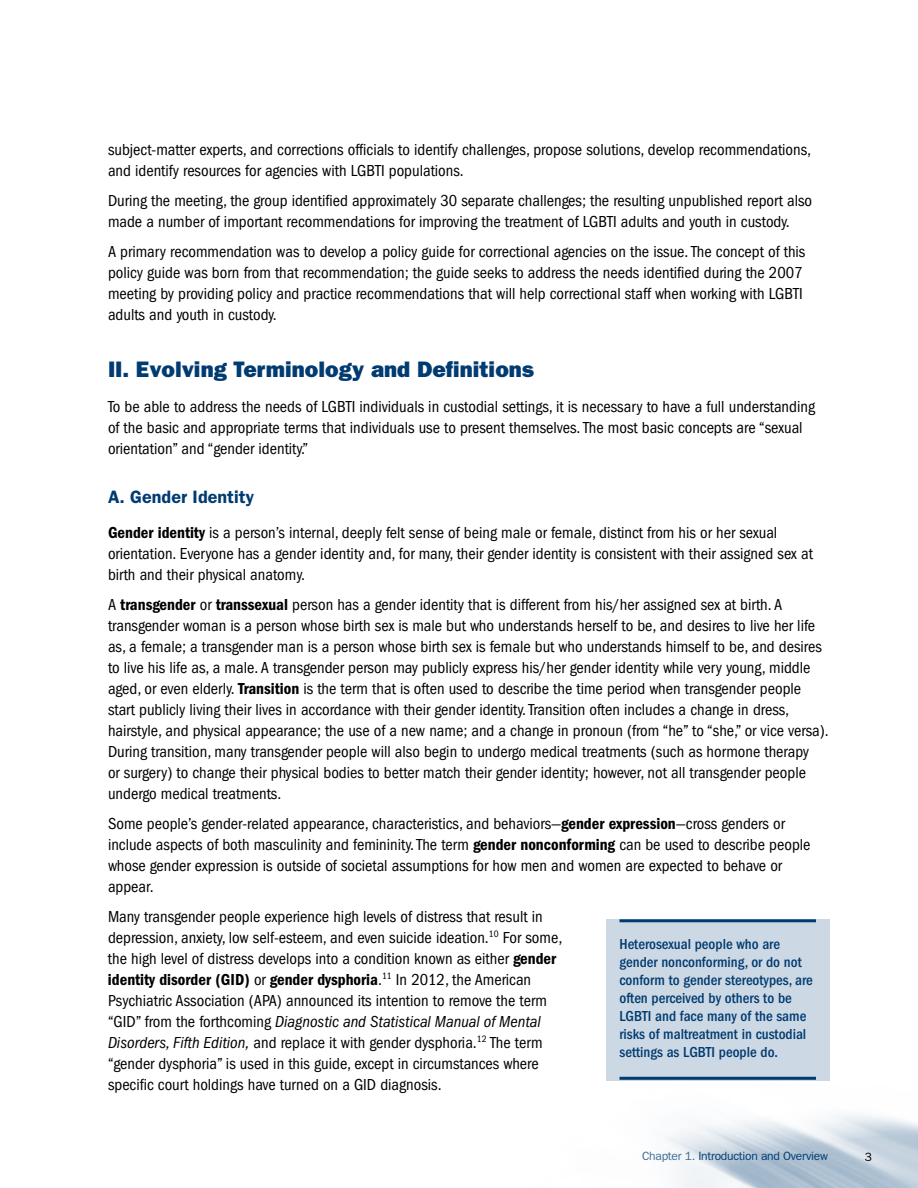
<style>
.page{position:relative;width:918px;height:1188px;background:#fff}
.page>*{position:absolute;margin:0;border:0;box-sizing:border-box;transform-origin:0 0}
.t1{font:22.5px "ITC Franklin Gothic Std Hvy";color:#003b71}
.t2{font:600 18px "ITC Franklin Gothic Std";color:#003b71}
.t3{font:condensed 16.5px/21px "ITC Franklin Gothic Std";color:#000}
.t4{font:500 condensed 15px/18px "ITC Franklin Gothic Std";color:#003b71}
.t5{font:12px "ITC Franklin Gothic Std";letter-spacing:-.02em;color:#003b71}
.t6{font:12px "ITC Franklin Gothic Std";color:#000}
.s1{font-family:"ITC Franklin Gothic Std Dm Cd";font-stretch:normal}
.s2{font-style:italic}
.s3{color:#406c94}
</style>
<div class="page">
<div style="left:606px;top:919px;width:224px;height:162px;background:#ccd8e3"></div>
<hr style="left:620px;top:919px;width:196px;height:3px;background:#003b71">
<hr style="left:620px;top:1077px;width:196px;height:3px;background:#003b71">
<p class="t3" style="left:108px;top:140px;width:705px">subject-matter experts, and corrections officials to identify challenges, propose solutions, develop recommendations, and identify resources for agencies with LGBTI populations.</p>
<p class="t3" style="left:108px;top:191px;width:706px">During the meeting, the group identified approximately 30 separate challenges; the resulting unpublished report also made a number of important recommendations for improving the treatment of LGBTI adults and youth in custody.</p>
<p class="t3" style="left:108px;top:242px;width:699px">A primary recommendation was to develop a policy guide for correctional agencies on the issue. The concept of this policy guide was born from that recommendation; the guide seeks to address the needs identified during the 2007 meeting by providing policy and practice recommendations that will help correctional staff when working with LGBTI adults and youth in custody.</p>
<h3 class="t1" style="left:108px;top:356px;width:428px">II. Evolving Terminology and Definitions</h3>
<h3 class="t3" style="left:108px;top:396px;width:709px">To be able to address the needs of LGBTI individuals in custodial settings, it is necessary to have a full understanding of the basic and appropriate terms that individuals use to present themselves. The most basic concepts are “sexual orientation” and “gender identity.”</h3>
<h3 class="t2" style="left:108px;top:487px;width:148px">A. Gender Identity</h3>
<h3 class="t3" style="left:108px;top:522px;width:706px"><span class="s1">Gender identity</span> is a person’s internal, deeply felt sense of being male or female, distinct from his or her sexual orientation. Everyone has a gender identity and, for many, their gender identity is consistent with their assigned sex at birth and their physical anatomy.</h3>
<h3 class="t3" style="left:108px;top:594px;width:722px">A <span class="s1">transgender</span> or <span class="s1">transsexual</span> person has a gender identity that is different from his/her assigned sex at birth. A transgender woman is a person whose birth sex is male but who understands herself to be, and desires to live her life as, a female; a transgender man is a person whose birth sex is female but who understands himself to be, and desires to live his life as, a male. A transgender person may publicly express his/her gender identity while very young, middle aged, or even elderly. <span class="s1">Transition</span> is the term that is often used to describe the time period when transgender people start publicly living their lives in accordance with their gender identity. Transition often includes a change in dress, hairstyle, and physical appearance; the use of a new name; and a change in pronoun (from “he” to “she,” or vice versa).<br>During transition, many transgender people will also begin to undergo medical treatments (such as hormone therapy<br>or surgery) to change their physical bodies to better match their gender identity; however, not all transgender people undergo medical treatments.</h3>
<h3 class="t3" style="left:108px;top:813px;width:704px">Some people’s gender-related appearance, characteristics, and behaviors—<span class="s1">gender expression</span>—cross genders or include aspects of both masculinity and femininity. The term <span class="s1">gender nonconforming</span> can be used to describe people whose gender expression is outside of societal assumptions for how men and women are expected to behave or appear.</h3>
<h2 class="t3" style="left:108px;top:906px;width:456px">Many transgender people experience high levels of distress that result in depression, anxiety, low self-esteem, and even suicide ideation.<sup>10</sup> For some, the high level of distress develops into a condition known as either <span class="s1">gender identity disorder (GID)</span> or <span class="s1">gender dysphoria</span>.<sup>11</sup> In 2012, the American Psychiatric Association (APA) announced its intention to remove the term “GID” from the forthcoming <span class="s2">Diagnostic and Statistical Manual of Mental Disorders, Fifth Edition,</span> and replace it with gender dysphoria.<sup>12</sup> The term “gender dysphoria” is used in this guide, except in circumstances where specific court holdings have turned on a GID diagnosis.</h2>
<p class="t4" style="left:620px;top:935px;width:184px">Heterosexual people who are gender nonconforming, or do not</p>
<p class="t4" style="left:620px;top:971px;width:195px">conform to gender stereotypes, are</p>
<p class="t4" style="left:620px;top:989px;width:188px">often perceived by others to be<br>LGBTI and face many of the same</p>
<p class="t4" style="left:620px;top:1025px;width:188px">risks of maltreatment in custodial</p>
<p class="t4" style="left:620px;top:1043px;width:160px">settings as LGBTI people do.</p>
<p class="t5" style="left:642px;top:1149px;width:187px"><span class="s3">Chapter 1.</span> Introduction and Overview</p>
<p class="t6" style="left:865px;top:1150px;width:9px">3</p>
</div>
